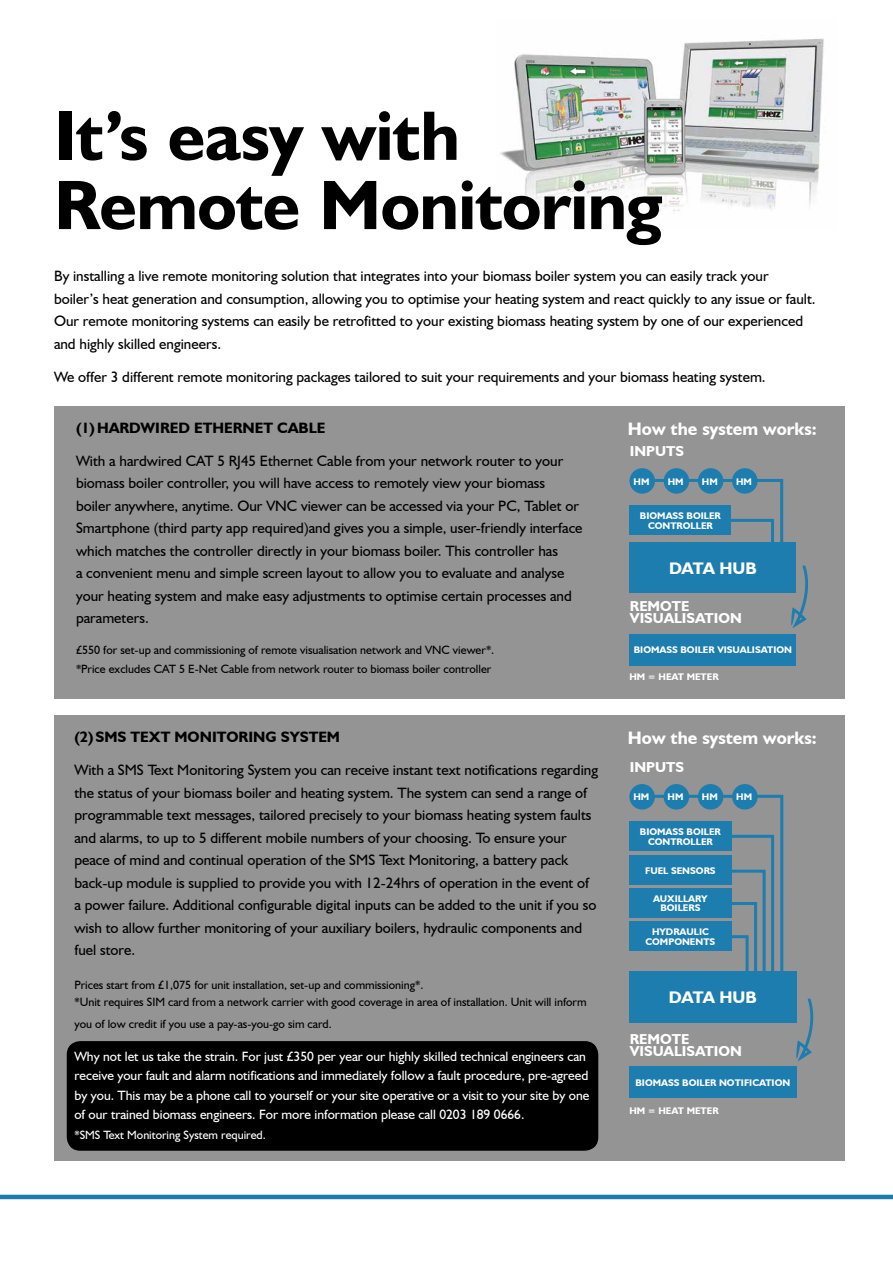
<style>
.page{position:relative;width:893px;height:1263px;background:#fff}
.page>*{position:absolute;margin:0;border:0;box-sizing:border-box;transform-origin:0 0}
.t1{font:700 70.5px/69.3px "Humanist 521 BT";letter-spacing:-.01em;color:#000}
.t2{font:700 18px "Humanist 521 BT";color:#fff}
.t3{font:700 16.8px "Humanist 521 BT";letter-spacing:-.02em;color:#fff}
.t4{font:15px/22.5px "Humanist 521 BT";color:#000}
.t5{font:700 15px "Humanist 521 BT";color:#000}
.t6{font:700 14.4px/12px "Humanist 521 BT";color:#fff}
.t7{font:13.5px/19.5px "Humanist 521 BT";color:#fff}
.t8{font:12px/19.5px "Humanist 521 BT";color:#000}
.t9{font:12px "Humanist 521 BT";color:#fff}
.t10{font:700 9.6px/9.6px "Humanist 521 BT";color:#fff;text-align:center}
</style>
<div class="page">
<div style="left:54px;top:716px;width:791px;height:445px;background:#949494"></div>
<div style="left:54px;top:406px;width:791px;height:292px;background:#949494"></div>
<div style="left:629px;top:971px;width:167px;height:51px;background:#1c7dae"></div>
<div style="left:629px;top:1067px;width:167px;height:31px;background:#1c7dae"></div>
<div style="left:629px;top:784px;width:26px;height:25px;background:#1c7dae;border-radius:50%"></div>
<div style="left:664px;top:784px;width:25px;height:25px;background:#1c7dae;border-radius:50%"></div>
<div style="left:698px;top:784px;width:25px;height:25px;background:#1c7dae;border-radius:50%"></div>
<div style="left:732px;top:784px;width:26px;height:25px;background:#1c7dae;border-radius:50%"></div>
<svg style="left:636px;top:793px;width:148px;height:178px"></svg>
<div style="left:629px;top:821px;width:102px;height:30px;background:#1c7dae"></div>
<div style="left:629px;top:855px;width:102px;height:30px;background:#1c7dae"></div>
<div style="left:629px;top:888px;width:102px;height:29px;background:#1c7dae"></div>
<div style="left:629px;top:921px;width:102px;height:30px;background:#1c7dae"></div>
<svg style="left:796px;top:998px;width:17px;height:63px"></svg>
<hr style="left:0;top:1195px;width:893px;height:4px;background:#1c7dae">
<div style="left:629px;top:542px;width:167px;height:51px;background:#1c7dae"></div>
<div style="left:629px;top:634px;width:167px;height:31px;background:#1c7dae"></div>
<div style="left:629px;top:468px;width:26px;height:26px;background:#1c7dae;border-radius:50%"></div>
<div style="left:664px;top:468px;width:25px;height:26px;background:#1c7dae;border-radius:50%"></div>
<div style="left:698px;top:468px;width:25px;height:26px;background:#1c7dae;border-radius:50%"></div>
<div style="left:732px;top:468px;width:26px;height:26px;background:#1c7dae;border-radius:50%"></div>
<svg style="left:637px;top:477px;width:147px;height:65px"></svg>
<div style="left:629px;top:506px;width:102px;height:29px;background:#1c7dae"></div>
<svg style="left:791px;top:565px;width:17px;height:63px"></svg>
<div style="left:68px;top:1042px;width:530px;height:108px;background:#000;border-radius:13px"></div>
<div style="left:67px;top:1041px;width:531px;height:110px;border:2px solid #000;border-radius:13px"></div>
<img style="left:500px;top:38px;width:324px;height:174px">
<h1 class="t1" style="left:54px;top:100px;width:610px">It’s easy with<br>Remote Monitoring</h1>
<p class="t4" style="left:54px;top:265px;width:763px">By installing a live remote monitoring solution that integrates into your biomass boiler system you can easily track your boiler’s heat generation and consumption, allowing you to optimise your heating system and react quickly to any issue or fault.<br>Our remote monitoring systems can easily be retrofitted to your existing biomass heating system by one of our experienced and highly skilled engineers.</p>
<p class="t4" style="left:54px;top:365px;width:713px">We offer 3 different remote monitoring packages tailored to suit your requirements and your biomass heating system.</p>
<p class="t5" style="left:76px;top:418px;width:251px">(1)HARDWIRED ETHERNET CABLE</p>
<p class="t4" style="left:76px;top:449px;width:508px">With a hardwired CAT 5 RJ45 Ethernet Cable from your network router to your biomass boiler controller, you will have access to remotely view your biomass boiler anywhere, anytime. Our VNC viewer can be accessed via your PC, Tablet or Smartphone (third party app required)and gives you a simple, user-friendly interface which matches the controller directly in your biomass boiler. This controller has<br>a convenient menu and simple screen layout to allow you to evaluate and analyse your heating system and make easy adjustments to optimise certain processes and parameters.</p>
<p class="t8" style="left:76px;top:639px;width:420px">£550 for set-up and commissioning of remote visualisation network and VNC viewer*. *Price excludes CAT 5 E-Net Cable from network router to biomass boiler controller</p>
<p class="t5" style="left:74px;top:727px;width:267px">(2)SMS TEXT MONITORING SYSTEM</p>
<p class="t4" style="left:74px;top:758px;width:525px">With a SMS Text Monitoring System you can receive instant text notifications regarding the status of your biomass boiler and heating system. The system can send a range of programmable text messages, tailored precisely to your biomass heating system faults and alarms, to up to 5 different mobile numbers of your choosing. To ensure your peace of mind and continual operation of the SMS Text Monitoring, a battery pack back-up module is supplied to provide you with 12-24hrs of operation in the event of a power failure. Additional configurable digital inputs can be added to the unit if you so wish to allow further monitoring of your auxiliary boilers, hydraulic components and fuel store.</p>
<p class="t8" style="left:74px;top:977px;width:514px;line-height:16.5px">Prices start from £1,075 for unit installation, set-up and commissioning*.<br>*Unit requires SIM card from a network carrier with good coverage in area of installation. Unit will inform</p>
<p class="t8" style="left:74px;top:1014px;width:259px">you of low credit if you use a pay-as-you-go sim card.</p>
<p class="t7" style="left:74px;top:1046px;width:516px">Why not let us take the strain. For just £350 per year our highly skilled technical engineers can receive your fault and alarm notifications and immediately follow a fault procedure, pre-agreed by you. This may be a phone call to yourself or your site operative or a visit to your site by one of our trained biomass engineers. For more information please call 0203 189 0666.</p>
<p class="t9" style="left:74px;top:1127px;width:193px">*SMS Text Monitoring System required.</p>
<p class="t2" style="left:628px;top:418px;width:190px">How the system works:</p>
<p class="t6" style="left:630px;top:445px;width:56px">INPUTS</p>
<p class="t10" style="left:634px;top:476px;width:17px">HM</p>
<p class="t10" style="left:668px;top:476px;width:17px">HM</p>
<p class="t10" style="left:702px;top:476px;width:17px">HM</p>
<p class="t10" style="left:736px;top:476px;width:17px">HM</p>
<p class="t10" style="left:640px;top:511px;width:82px">BIOMASS BOILER<br>CONTROLLER</p>
<p class="t3" style="left:669px;top:558px;width:89px">DATA HUB</p>
<p class="t6" style="left:630px;top:600px;width:113px">REMOTE<br>VISUALISATION</p>
<p class="t10" style="left:634px;top:645px;width:160px">BIOMASS BOILER VISUALISATION</p>
<p class="t10" style="left:629px;top:671px;width:91px">HM = HEAT METER</p>
<p class="t2" style="left:628px;top:726px;width:190px">How the system works:</p>
<p class="t6" style="left:630px;top:761px;width:56px">INPUTS</p>
<p class="t10" style="left:633px;top:792px;width:17px">HM</p>
<p class="t10" style="left:668px;top:792px;width:17px">HM</p>
<p class="t10" style="left:702px;top:792px;width:17px">HM</p>
<p class="t10" style="left:736px;top:792px;width:17px">HM</p>
<p class="t10" style="left:640px;top:827px;width:83px">BIOMASS BOILER<br>CONTROLLER</p>
<p class="t10" style="left:645px;top:866px;width:72px">FUEL SENSORS</p>
<p class="t10" style="left:653px;top:893px;width:56px">AUXILLARY<br>BOILERS</p>
<p class="t10" style="left:645px;top:927px;width:71px">HYDRAULIC<br>COMPONENTS</p>
<p class="t3" style="left:669px;top:987px;width:89px">DATA HUB</p>
<p class="t6" style="left:630px;top:1033px;width:114px">REMOTE<br>VISUALISATION</p>
<p class="t10" style="left:635px;top:1078px;width:156px">BIOMASS BOILER NOTIFICATION</p>
<p class="t10" style="left:629px;top:1106px;width:91px">HM = HEAT METER</p>
</div>
